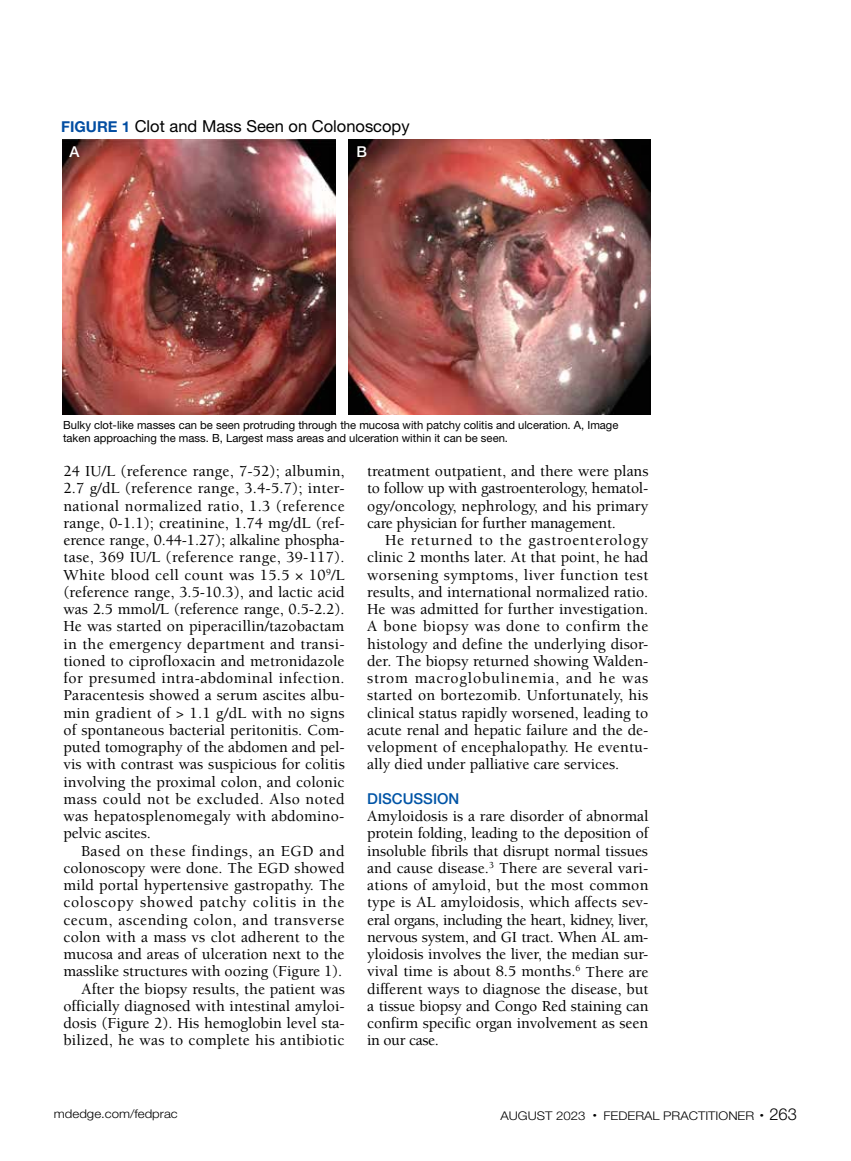
<style>
.page{position:relative;width:851px;height:1161px;background:#fff}
.page>*{position:absolute;margin:0;border:0;box-sizing:border-box;transform-origin:0 0}
.t1{font:16.5px "Helvetica Neue LT Std";color:#000}
.t2{font:500 15.75px/17.2px "Berkeley Std";color:#000;text-align:justify}
.t3{font:500 15px "Helvetica Neue LT Std";color:#0054a6}
.t4{font:500 15px "Helvetica Neue LT Std";color:#fff}
.t5{font:300 12px "Helvetica Neue LT Std";color:#000;scale:1.1 1}
.t6{font:11.25px/13.5px "Helvetica Neue LT Std";color:#000}
.s1{font-weight:700;font-size:15px;color:#034ea2}
.s2{font-size:16.5px}
</style>
<div class="page">
<img style="left:63px;top:140px;width:272px;height:275px">
<img style="left:349px;top:139px;width:301px;height:276px">
<p class="t1" style="left:61px;top:116px;width:350px"><span class="s1">FIGURE 1</span> Clot and Mass Seen on Colonoscopy</p>
<p class="t4" style="left:69px;top:143px;width:12px">A</p>
<p class="t4" style="left:356px;top:143px;width:12px">B</p>
<p class="t6" style="left:63px;top:418px;width:557px">Bulky clot-like masses can be seen protruding through the mucosa with patchy colitis and ulceration. A, Image taken approaching the mass. B, Largest mass areas and ulceration within it can be seen.</p>
<p class="t2" style="left:63px;top:463px;width:283px">24 IU/L (reference range, 7-52); albumin, 2.7 g/dL (reference range, 3.4-5.7); inter&shy;national normalized ratio, 1.3 (reference range, 0-1.1); creatinine, 1.74 mg/dL (ref&shy;erence range, 0.44-1.27); alkaline phospha&shy;tase, 369 IU/L (reference range, 39-117).<br>White blood cell count was 15.5 × 10<sup>9</sup>/L (reference range, 3.5-10.3), and lactic acid was 2.5 mmol/L (reference range, 0.5-2.2).<br>He was started on piperacillin/tazobactam in the emergency department and transi&shy;tioned to ciprofloxacin and metronidazole for presumed intra-abdominal infection.<br>Paracentesis showed a serum ascites albu&shy;min gradient of &gt; 1.1 g/dL with no signs of spontaneous bacterial peritonitis. Com&shy;puted tomography of the abdomen and pel&shy;vis with contrast was suspicious for colitis involving the proximal colon, and colonic mass could not be excluded. Also noted was hepatosplenomegaly with abdomino&shy;pelvic ascites.</p>
<p class="t2" style="left:63px;top:842px;width:283px;text-align:right">Based on these findings, an EGD and colonoscopy were done. The EGD showed mild portal hypertensive gastropathy. The coloscopy showed patchy colitis in the cecum, ascending colon, and transverse colon with a mass vs clot adherent to the mucosa and areas of ulceration next to the masslike structures with oozing (Figure 1).<br>After the biopsy results, the patient was officially diagnosed with intestinal amyloi&shy;dosis (Figure 2). His hemoglobin level sta&shy;bilized, he was to complete his antibiotic</p>
<p class="t2" style="left:367px;top:463px;width:283px">treatment outpatient, and there were plans to follow up with gastroenterology, hematol&shy;ogy/oncology, nephrology, and his primary care physician for further management.</p>
<p class="t2" style="left:367px;top:532px;width:283px;text-indent:18px">He returned to the gastroenterology clinic 2 months later. At that point, he had worsening symptoms, liver function test results, and international normalized ratio.<br>He was admitted for further investigation.<br>A bone biopsy was done to confirm the histology and define the underlying disor&shy;der. The biopsy returned showing Walden&shy;strom macroglobulinemia, and he was started on bortezomib. Unfortunately, his clinical status rapidly worsened, leading to acute renal and hepatic failure and the de&shy;velopment of encephalopathy. He eventu&shy;ally died under palliative care services.</p>
<p class="t3" style="left:367px;top:790px;width:94px">DISCUSSION</p>
<p class="t2" style="left:367px;top:808px;width:283px">Amyloidosis is a rare disorder of abnormal protein folding, leading to the deposition of insoluble fibrils that disrupt normal tissues and cause disease.<sup>3</sup> There are several vari&shy;ations of amyloid, but the most common type is AL amyloidosis, which affects sev&shy;eral organs, including the heart, kidney, liver, nervous system, and GI tract. When AL am&shy;yloidosis involves the liver, the median sur&shy;vival time is about 8.5 months.<sup>6</sup> There are different ways to diagnose the disease, but a tissue biopsy and Congo Red staining can confirm specific organ involvement as seen in our case.</p>
<p class="t5" style="left:54px;top:1107px;width:114px">mdedge.com/fedprac</p>
<p class="t5" style="left:500px;top:1109px;width:271px">AUGUST 2023 <sup>•</sup> FEDERAL PRACTITIONER <sup>•</sup> <span class="s2">263</span></p>
</div>
